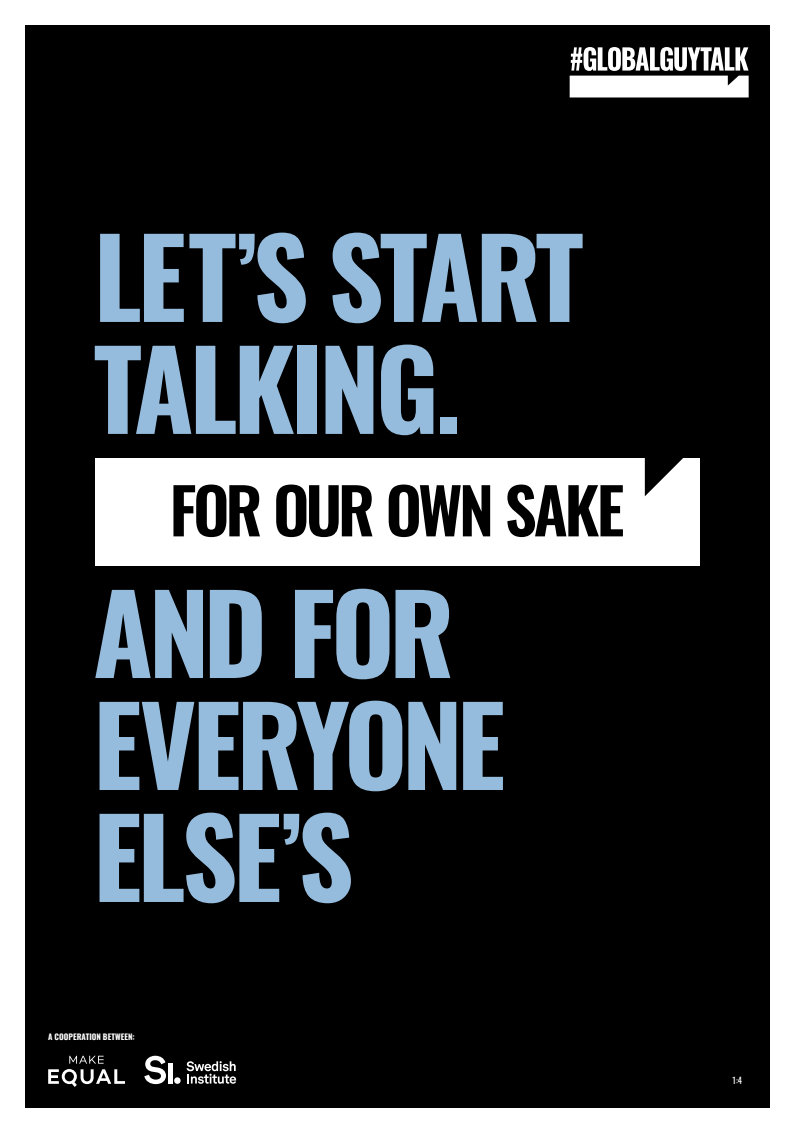
<style>
.page{position:relative;width:794px;height:1134px;background:#fff}
.page>*{position:absolute;margin:0;border:0;box-sizing:border-box;transform-origin:0 0}
.t1{font:700 108.8px/112px "Oswald";letter-spacing:-.04em;color:#95bcdd}
.t2{font:600 63.2px "Oswald";letter-spacing:-.055em;color:#000}
.t3{font:8.8px "Oswald";color:#fff}
.t4{font:700 8px "Oswald";letter-spacing:.005em;color:#fff}
</style>
<div class="page">
<div style="left:25px;top:26px;width:744px;height:1082px;background:#000"></div>
<svg style="left:48px;top:1056px;width:77px;height:31px"></svg>
<svg style="left:144px;top:1056px;width:22px;height:28px"></svg>
<div style="left:168px;top:1063px;width:5px;height:20px;background:#fff"></div>
<div style="left:174px;top:1077px;width:7px;height:7px;background:#fff;border-radius:50%"></div>
<svg style="left:186px;top:1061px;width:50px;height:23px"></svg>
<svg style="left:569px;top:47px;width:179px;height:50px"></svg>
<div style="left:95px;top:458px;width:604px;height:108px;background:#fff"></div>
<svg style="left:645px;top:458px;width:38px;height:38px"></svg>
<p class="t1" style="left:94px;top:228px;width:492px">LET’S START<br>TALKING.</p>
<p class="t2" style="left:170px;top:478px;width:456px">FOR OUR OWN SAKE</p>
<p class="t1" style="left:93px;top:584px;width:414px">AND FOR<br>EVERYONE<br>ELSE’S</p>
<p class="t4" style="left:48px;top:1033px;width:88px">A COOPERATION BETWEEN:</p>
<p class="t3" style="left:732px;top:1073px;width:11px">1:4</p>
</div>
